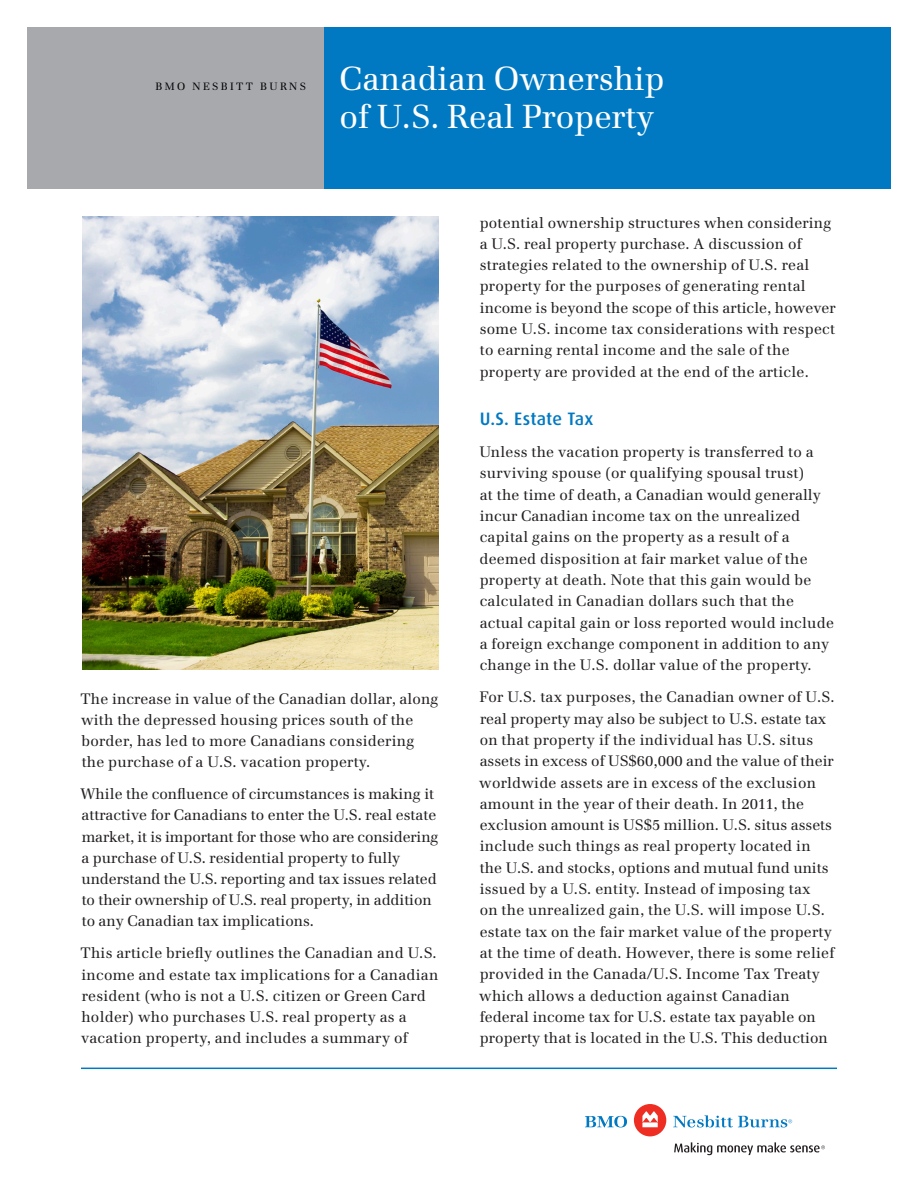
<style>
.page{position:relative;width:918px;height:1188px;background:#fff}
.page>*{position:absolute;margin:0;border:0;box-sizing:border-box;transform-origin:0 0}
.t1{font:33px/37.5px "Emona";color:#fff}
.t2{font:500 18px "Dax";letter-spacing:.01em;color:#0079c2}
.t3{font:15px/21.3px "Emona";letter-spacing:.015em;color:#231f20}
.t4{font:10.5px "Emona";letter-spacing:.225em;color:#000}
</style>
<div class="page">
<svg style="left:674px;top:1142px;width:151px;height:13px"></svg>
<svg style="left:585px;top:1116px;width:42px;height:11px"></svg>
<div style="left:634px;top:1104px;width:32px;height:32px;background:#ee2e22;border-radius:50%"></div>
<svg style="left:642px;top:1111px;width:16px;height:16px"></svg>
<svg style="left:673px;top:1115px;width:119px;height:12px"></svg>
<hr style="left:81px;top:1068px;width:756px;height:1px;background:#0079c2">
<img style="left:83px;top:216px;width:356px;height:454px">
<div style="left:324px;top:27px;width:567px;height:162px;background:#0079c2"></div>
<div style="left:27px;top:27px;width:297px;height:162px;background:#a8a9ad"></div>
<p class="t4" style="left:156px;top:80px;width:152px">BMO NESBITT BURNS</p>
<p class="t1" style="left:340px;top:60px;width:327px">Canadian Ownership of U.S. Real Property</p>
<p class="t3" style="left:81px;top:688px;width:360px">The increase in value of the Canadian dollar, along with the depressed housing prices south of the border, has led to more Canadians considering the purchase of a U.S. vacation property.</p>
<p class="t3" style="left:81px;top:783px;width:359px">While the confluence of circumstances is making it attractive for Canadians to enter the U.S. real estate market, it is important for those who are considering a purchase of U.S. residential property to fully understand the U.S. reporting and tax issues related to their ownership of U.S. real property, in addition to any Canadian tax implications.</p>
<p class="t3" style="left:81px;top:943px;width:359px">This article briefly outlines the Canadian and U.S. income and estate tax implications for a Canadian resident (who is not a U.S. citizen or Green Card holder) who purchases U.S. real property as a vacation property, and includes a summary of</p>
<p class="t3" style="left:480px;top:212px;width:358px">potential ownership structures when considering a U.S. real property purchase. A discussion of strategies related to the ownership of U.S. real property for the purposes of generating rental income is beyond the scope of this article, however some U.S. income tax considerations with respect to earning rental income and the sale of the property are provided at the end of the article.</p>
<h1 class="t2" style="left:480px;top:409px;width:115px">U.S. Estate Tax</h1>
<p class="t3" style="left:479px;top:441px;width:356px">Unless the vacation property is transferred to a surviving spouse (or qualifying spousal trust)<br>at the time of death, a Canadian would generally incur Canadian income tax on the unrealized capital gains on the property as a result of a deemed disposition at fair market value of the property at death. Note that this gain would be calculated in Canadian dollars such that the actual capital gain or loss reported would include a foreign exchange component in addition to any change in the U.S. dollar value of the property.</p>
<p class="t3" style="left:479px;top:686px;width:357px">For U.S. tax purposes, the Canadian owner of U.S. real property may also be subject to U.S. estate tax on that property if the individual has U.S. situs assets in excess of US$60,000 and the value of their worldwide assets are in excess of the exclusion amount in the year of their death. In 2011, the exclusion amount is US$5 million. U.S. situs assets include such things as real property located in the U.S. and stocks, options and mutual fund units issued by a U.S. entity. Instead of imposing tax<br>on the unrealized gain, the U.S. will impose U.S. estate tax on the fair market value of the property at the time of death. However, there is some relief provided in the Canada/U.S. Income Tax Treaty which allows a deduction against Canadian federal income tax for U.S. estate tax payable on property that is located in the U.S. This deduction</p>
</div>
